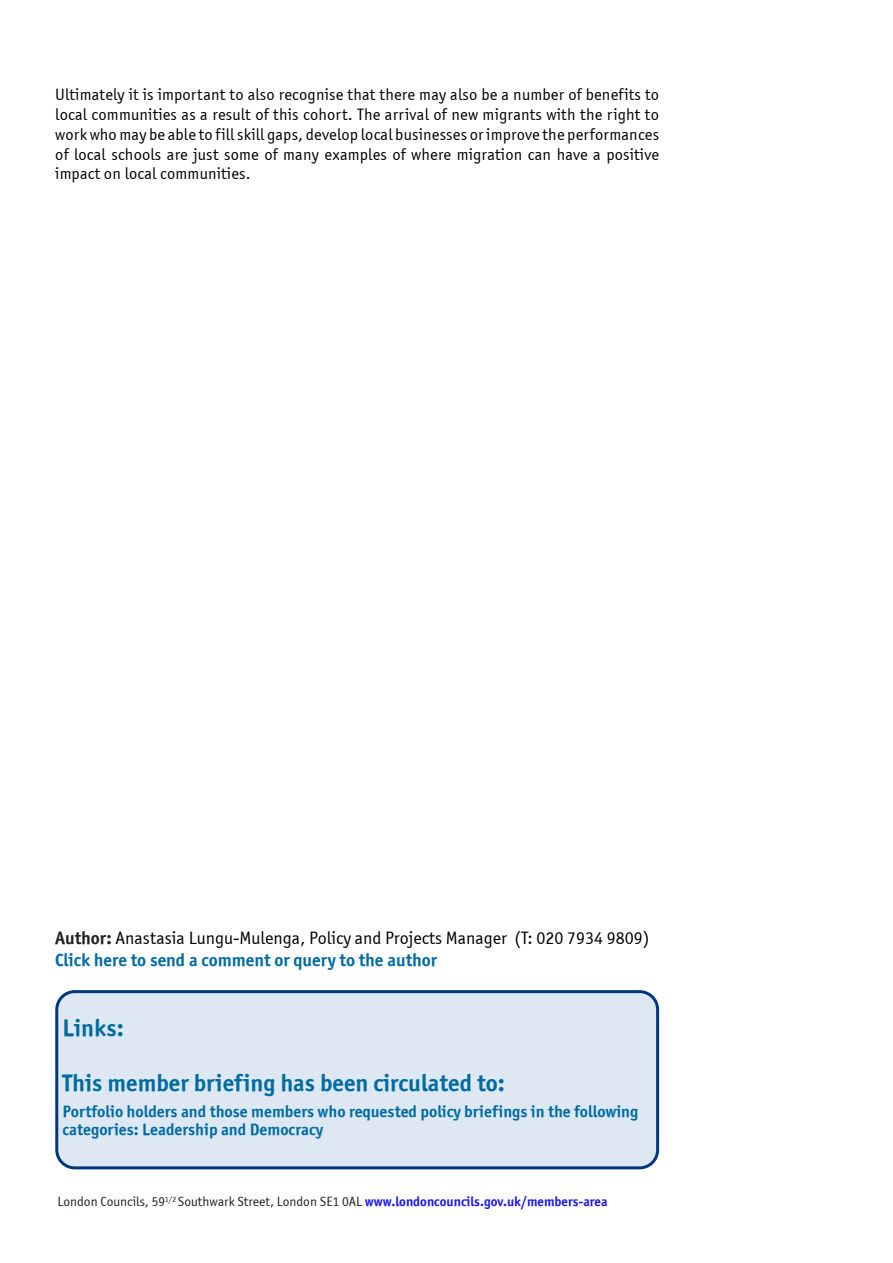
<style>
.page{position:relative;width:893px;height:1263px;background:#fff}
.page>*{position:absolute;margin:0;border:0;box-sizing:border-box;transform-origin:0 0}
.t1{font:24px "Officina Sans ITCTT Bold";color:#006ba3}
.t2{font:18px "Officina Sans ITCTT Book";color:#000}
.t3{font:18px "Officina Sans ITCTT Bold";color:#006ba3}
.t4{font:16.5px/19.8px "Officina Sans ITCTT Book";letter-spacing:.01em;color:#000;text-align:justify}
.t5{font:16.5px/18px "Officina Sans ITCTT Bold";color:#006ba3}
.t6{font:13.5px "Officina Sans ITCTT Book";color:#231f20}
.s1{font-family:"Officina Sans ITCTT Bold";color:#231f20}
.s2{font-family:"Officina Sans ITCTT Bold";color:#1a17fd}
</style>
<div class="page">
<div style="left:57px;top:992px;width:601px;height:176px;background:#dde8f3;border-radius:18px"></div>
<div style="left:55px;top:990px;width:604px;height:179px;border:3px solid #00367d;border-radius:18px"></div>
<p class="t4" style="left:55px;top:85px;width:605px">Ultimately it is important to also recognise that there may also be a number of benefits to local communities as a result of this cohort. The arrival of new migrants with the right to work who may be able to fill skill gaps, develop local businesses or improve the performances of local schools are just some of many examples of where migration can have a positive impact on local communities.</p>
<p class="t2" style="left:55px;top:928px;width:596px"><span class="s1">Author:</span> Anastasia Lungu-Mulenga, Policy and Projects Manager (T: 020 7934 9809)</p>
<p class="t3" style="left:55px;top:949px;width:383px">Click here to send a comment or query to the author</p>
<p class="t1" style="left:63px;top:1013px;width:63px">Links:</p>
<p class="t1" style="left:63px;top:1068px;width:444px">This member briefing has been circulated to:</p>
<p class="t5" style="left:63px;top:1102px;width:577px">Portfolio holders and those members who requested policy briefings in the following categories: Leadership and Democracy</p>
<p class="t6" style="left:57px;top:1194px;width:552px">London Councils, 59<sup>1/2</sup> Southwark Street, London SE1 0AL <span class="s2">www.londoncouncils.gov.uk/members-area</span></p>
</div>
